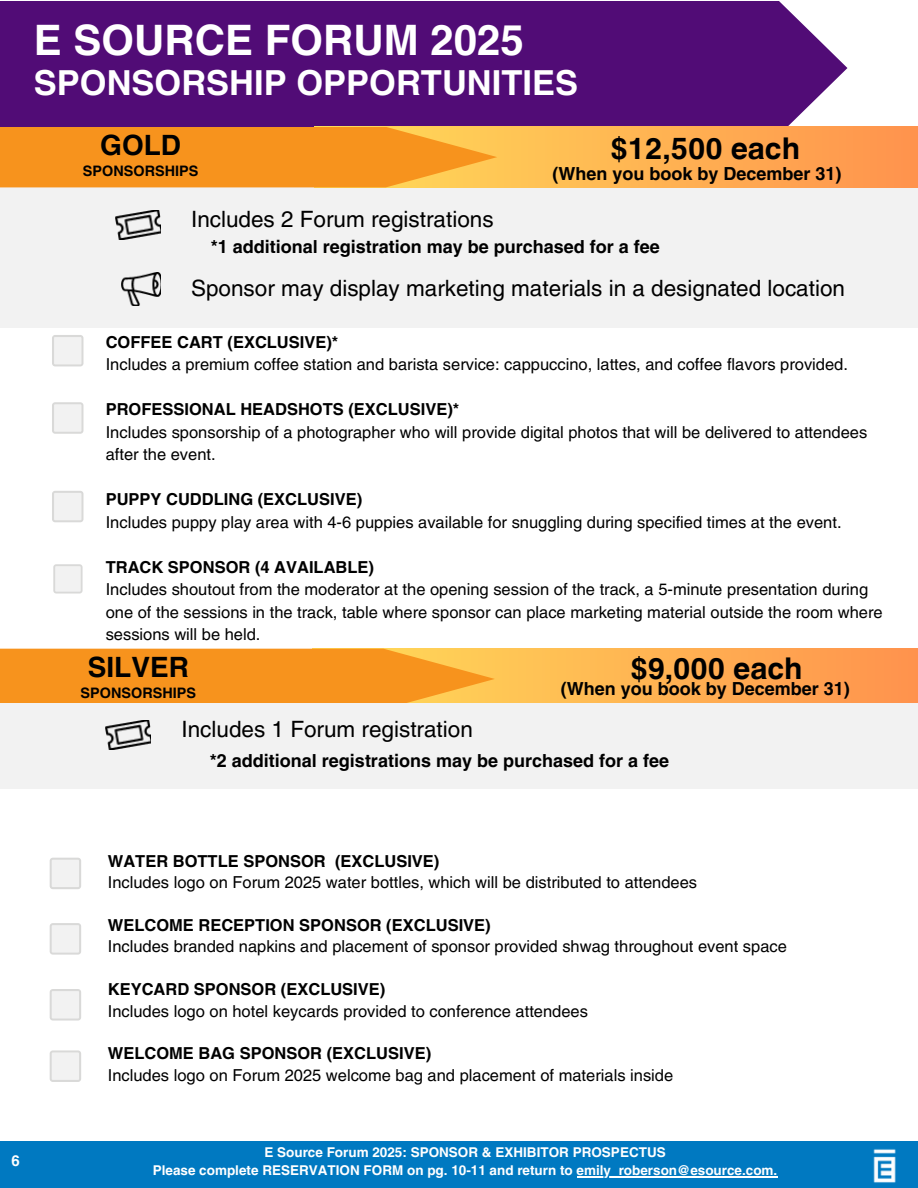
<style>
.page{position:relative;width:918px;height:1188px;background:#fff}
.page>*{position:absolute;margin:0;border:0;box-sizing:border-box;transform-origin:0 0}
.t1{font:700 42px "Helvetica LT Pro";color:#fff}
.t2{font:700 34.5px "Helvetica LT Pro";color:#fff}
.t3{font:700 30px "Helvetica World";color:#000}
.t4{font:700 28.05px "Helvetica LT Pro";color:#000}
.t5{font:22.5px "Helvetica LT Pro";color:#000}
.t6{font:700 18px "Helvetica LT Pro";color:#000}
.t7{font:16.5px/22.5px "Helvetica LT Pro";color:#000}
.t8{font:700 16.5px "Helvetica LT Pro";color:#000}
.t9{font:700 15px "Helvetica LT Pro";color:#fff}
.t10{font:700 14.4px "Helvetica LT Pro";color:#000}
.t11{font:700 13.5px "Helvetica LT Pro";color:#fff}
</style>
<div class="page">
<div style="left:0;top:1142px;width:918px;height:46px;background:#0079c1"></div>
<img style="left:873px;top:1149px;width:23px;height:34px">
<div style="left:0;top:1px;width:847px;height:126px;background:#510c76"></div>
<svg style="left:50px;top:858px;width:31px;height:31px"></svg>
<svg style="left:50px;top:923px;width:31px;height:32px"></svg>
<svg style="left:50px;top:989px;width:31px;height:32px"></svg>
<svg style="left:50px;top:1050px;width:31px;height:32px"></svg>
<svg style="left:52px;top:491px;width:31px;height:31px"></svg>
<svg style="left:52px;top:402px;width:31px;height:32px"></svg>
<svg style="left:52px;top:335px;width:31px;height:31px"></svg>
<div style="left:0;top:187px;width:918px;height:141px;background:#f2f2f2"></div>
<svg style="left:497px;top:127px;width:421px;height:60px"></svg>
<svg style="left:0;top:127px;width:497px;height:60px"></svg>
<img style="left:115px;top:210px;width:45px;height:29px">
<img style="left:122px;top:272px;width:38px;height:34px">
<svg style="left:495px;top:649px;width:423px;height:55px"></svg>
<svg style="left:0;top:649px;width:495px;height:55px"></svg>
<div style="left:0;top:704px;width:918px;height:85px;background:#f2f2f2"></div>
<img style="left:106px;top:720px;width:45px;height:30px">
<hr style="left:577px;top:1176px;width:200px;height:2px;background:#fff">
<svg style="left:53px;top:564px;width:30px;height:30px"></svg>
<h4 class="t1" style="left:34px;top:25px;width:492px">E SOURCE FORUM 2025</h4>
<h4 class="t2" style="left:34px;top:71px;width:546px">SPONSORSHIP OPPORTUNITIES</h4>
<h2 class="t4" style="left:100px;top:135px;width:82px">GOLD</h2>
<h2 class="t10" style="left:83px;top:165px;width:117px">SPONSORSHIPS</h2>
<p class="t5" style="left:191px;top:211px;width:304px">Includes 2 Forum registrations</p>
<h4 class="t3" style="left:611px;top:124px;width:191px">$12,500 each</h4>
<h2 class="t6" style="left:552px;top:167px;width:291px">(When you book by December 31)</h2>
<h4 class="t6" style="left:211px;top:241px;width:451px">*1 additional registration may be purchased for a fee</h4>
<p class="t5" style="left:191px;top:280px;width:656px">Sponsor may display marketing materials in a designated location</p>
<p class="t8" style="left:106px;top:336px;width:234px">COFFEE CART (EXCLUSIVE)*</p>
<p class="t7" style="left:106px;top:355px;width:744px">Includes a premium coffee station and barista service: cappuccino, lattes, and coffee flavors provided.</p>
<p class="t8" style="left:106px;top:404px;width:355px">PROFESSIONAL HEADSHOTS (EXCLUSIVE)*</p>
<p class="t7" style="left:106px;top:422px;width:763px">Includes sponsorship of a photographer who will provide digital photos that will be delivered to attendees after the event.</p>
<p class="t8" style="left:106px;top:494px;width:258px">PUPPY CUDDLING (EXCLUSIVE)</p>
<p class="t7" style="left:106px;top:512px;width:737px">Includes puppy play area with 4-6 puppies available for snuggling during specified times at the event.</p>
<p class="t8" style="left:106px;top:561px;width:270px">TRACK SPONSOR (4 AVAILABLE)</p>
<p class="t7" style="left:106px;top:580px;width:779px">Includes shoutout from the moderator at the opening session of the track, a 5-minute presentation during one of the sessions in the track, table where sponsor can place marketing material outside the room where sessions will be held.</p>
<p class="t4" style="left:88px;top:657px;width:103px">SILVER</p>
<p class="t10" style="left:81px;top:687px;width:117px">SPONSORSHIPS</p>
<p class="t5" style="left:182px;top:721px;width:293px">Includes 1 Forum registration</p>
<p class="t3" style="left:630px;top:644px;width:174px">$9,000 each</p>
<h6 class="t6" style="left:561px;top:682px;width:291px">(When you book by December 31)</h6>
<p class="t6" style="left:210px;top:754px;width:461px">*2 additional registrations may be purchased for a fee</p>
<h6 class="t9" style="left:11px;top:1155px;width:10px">6</h6>
<p class="t8" style="left:108px;top:855px;width:333px">WATER BOTTLE SPONSOR (EXCLUSIVE)</p>
<p class="t7" style="left:108px;top:873px;width:591px">Includes logo on Forum 2025 water bottles, which will be distributed to attendees</p>
<p class="t8" style="left:108px;top:919px;width:384px">WELCOME RECEPTION SPONSOR (EXCLUSIVE)</p>
<p class="t7" style="left:108px;top:937px;width:681px">Includes branded napkins and placement of sponsor provided shwag throughout event space</p>
<p class="t8" style="left:108px;top:983px;width:279px">KEYCARD SPONSOR (EXCLUSIVE)</p>
<p class="t7" style="left:108px;top:1001px;width:482px">Includes logo on hotel keycards provided to conference attendees</p>
<p class="t8" style="left:108px;top:1048px;width:325px">WELCOME BAG SPONSOR (EXCLUSIVE)</p>
<p class="t7" style="left:108px;top:1065px;width:567px">Includes logo on Forum 2025 welcome bag and placement of materials inside</p>
<h4 class="t11" style="left:264px;top:1148px;width:403px">E Source Forum 2025: SPONSOR &amp; EXHIBITOR PROSPECTUS</h4>
<p class="t11" style="left:153px;top:1166px;width:626px">Please complete RESERVATION FORM on pg. 10-11 and return to emily_roberson@esource.com.</p>
</div>
